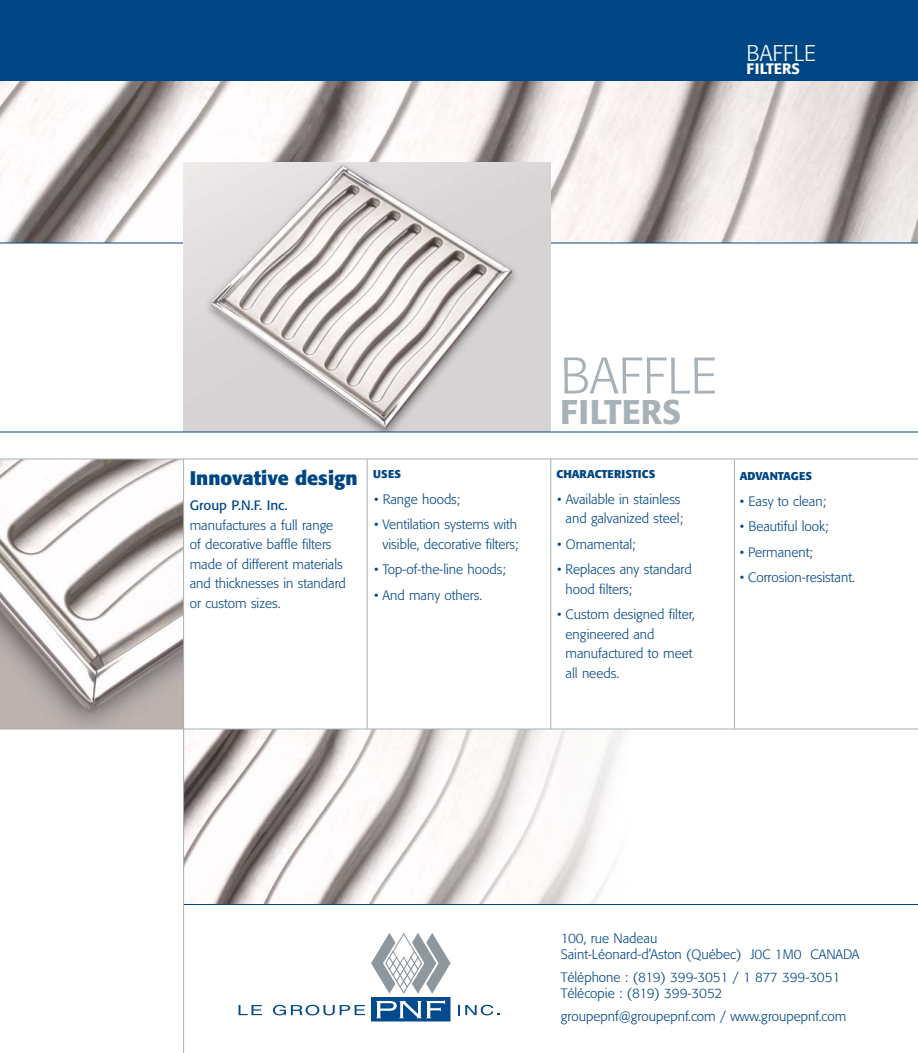
<style>
.page{position:relative;width:918px;height:1053px;background:#fff}
.page>*{position:absolute;margin:0;border:0;box-sizing:border-box;transform-origin:0 0}
.t1{font:300 50.85px "Formata";color:#a7b1b7}
.t2{font:500 33.9px "Formata";color:#a7b1b7}
.t3{font:300 22.5px "Formata";color:#fff}
.t4{font:700 19.5px "Formata";color:#004685}
.t5{font:500 15px "Formata";color:#fff}
.t6{font:300 13.5px/19.5px "Formata";color:#004685}
.t7{font:13.5px "Formata";color:#004685}
.t8{font:700 11.25px "Formata";color:#004685}
</style>
<div class="page">
<img style="left:184px;top:730px;width:439px;height:174px">
<div style="left:0;top:0;width:918px;height:108px;background:#004685"></div>
<img style="left:0;top:460px;width:183px;height:269px">
<svg style="left:239px;top:1005px;width:23px;height:10px"></svg>
<svg style="left:373px;top:1018px;width:75px;height:1px"></svg>
<div style="left:371px;top:997px;width:79px;height:24px;border:1px solid #004a8d"></div>
<svg style="left:273px;top:933px;width:226px;height:85px"></svg>
<hr style="left:367px;top:459px;width:1px;height:270px;background:#a7b1b7">
<hr style="left:550px;top:459px;width:1px;height:270px;background:#a7b1b7">
<hr style="left:734px;top:459px;width:1px;height:270px;background:#a7b1b7">
<img style="left:0;top:81px;width:918px;height:162px">
<hr style="left:0;top:243px;width:918px;height:1px;background:#004685">
<hr style="left:0;top:459px;width:918px;height:1px;background:#a7b1b7">
<hr style="left:184px;top:904px;width:734px;height:1px;background:#004685">
<img style="left:184px;top:162px;width:367px;height:270px">
<hr style="left:0;top:729px;width:918px;height:1px;background:#a7b1b7">
<hr style="left:183px;top:459px;width:1px;height:594px;background:#a7b1b7">
<hr style="left:0;top:432px;width:918px;height:1px;background:#004685">
<h3 class="t3" style="left:747px;top:44px;width:71px">BAFFLE</h3>
<p class="t5" style="left:747px;top:62px;width:55px">FILTERS</p>
<h3 class="t4" style="left:190px;top:469px;width:169px">Innovative design</h3>
<p class="t7" style="left:190px;top:500px;width:99px">Group P.N.F. Inc.</p>
<p class="t6" style="left:190px;top:516px;width:158px">manufactures a full range of decorative baffle filters made of different materials and thicknesses in standard or custom sizes.</p>
<p class="t8" style="left:373px;top:469px;width:29px">USES</p>
<p class="t6" style="left:374px;top:490px;width:88px">• Range hoods;</p>
<p class="t6" style="left:374px;top:516px;width:146px;text-align:right">• Ventilation systems with visible, decorative filters;</p>
<p class="t6" style="left:374px;top:561px;width:133px">• Top-of-the-line hoods;</p>
<p class="t6" style="left:374px;top:586px;width:110px">• And many others.</p>
<h1 class="t1" style="left:560px;top:353px;width:158px">BAFFLE</h1>
<h2 class="t2" style="left:560px;top:396px;width:122px">FILTERS</h2>
<p class="t8" style="left:556px;top:469px;width:100px">CHARACTERISTICS</p>
<p class="t6" style="left:557px;top:490px;width:128px;text-align:right">• Available in stainless and galvanized steel;</p>
<p class="t6" style="left:557px;top:535px;width:80px">• Ornamental;</p>
<p class="t6" style="left:566px;top:561px;width:128px;text-indent:-9px">• Replaces any standard hood filters;</p>
<p class="t6" style="left:566px;top:606px;width:131px;text-indent:-9px">• Custom designed filter, engineered and manufactured to meet all needs.</p>
<p class="t8" style="left:740px;top:471px;width:74px">ADVANTAGES</p>
<p class="t6" style="left:740px;top:492px;width:88px">• Easy to clean;</p>
<p class="t6" style="left:740px;top:518px;width:90px">• Beautiful look;</p>
<p class="t6" style="left:740px;top:543px;width:75px">• Permanent;</p>
<p class="t6" style="left:740px;top:569px;width:117px">• Corrosion-resistant.</p>
<p class="t6" style="left:561px;top:931px;width:300px;line-height:16.5px">100, rue Nadeau<br>Saint-Léonard-d’Aston (Québec) J0C 1M0 CANADA</p>
<p class="t6" style="left:561px;top:970px;width:281px;line-height:16.5px">Téléphone : (819) 399-3051 / 1 877 399-3051<br>Télécopie : (819) 399-3052</p>
<p class="t6" style="left:561px;top:1007px;width:287px">groupepnf@groupepnf.com / www.groupepnf.com</p>
</div>
